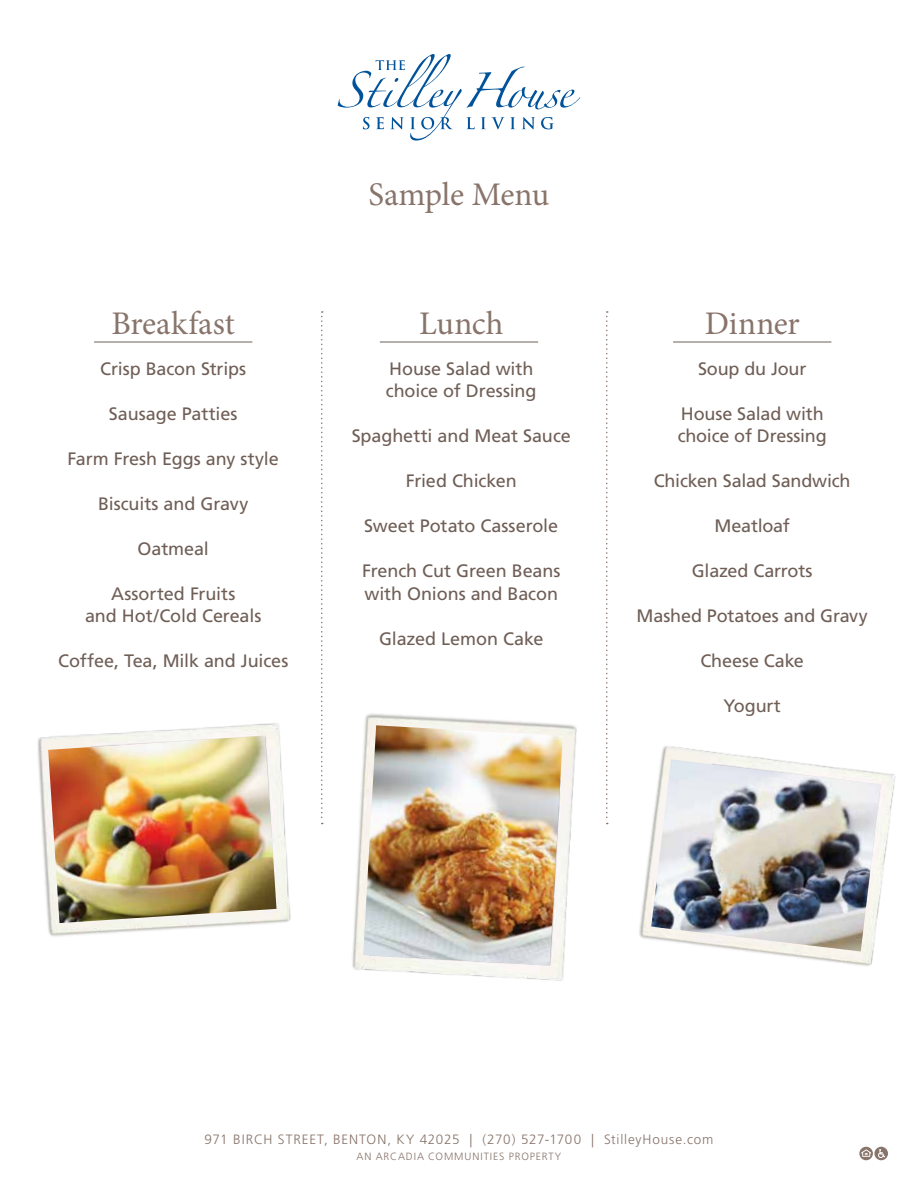
<style>
.page{position:relative;width:918px;height:1188px;background:#fff}
.page>*{position:absolute;margin:0;border:0;box-sizing:border-box;transform-origin:0 0}
.t1{font:33px "Minion Pro";letter-spacing:-.005em;color:#88746a}
.t2{font:18px/22.5px "Frutiger";letter-spacing:-.005em;color:#6f5e56}
.t3{font:300 13.5px "Frutiger";letter-spacing:.06em;color:#88746a}
.t4{font:300 10.5px "Frutiger";letter-spacing:.085em;color:#88746a}
</style>
<div class="page">
<svg style="left:321px;top:311px;width:2px;height:513px"></svg>
<svg style="left:606px;top:311px;width:2px;height:513px"></svg>
<hr style="left:94px;top:342px;width:158px;height:1px;background:#6f5e56">
<hr style="left:380px;top:342px;width:158px;height:1px;background:#6f5e56">
<hr style="left:673px;top:342px;width:158px;height:1px;background:#6f5e56">
<img style="left:37px;top:723px;width:254px;height:214px">
<img style="left:48px;top:736px;width:229px;height:187px">
<img style="left:352px;top:713px;width:225px;height:268px">
<img style="left:363px;top:725px;width:200px;height:241px">
<img style="left:639px;top:746px;width:257px;height:220px">
<img style="left:651px;top:759px;width:230px;height:192px">
<svg style="left:859px;top:1147px;width:29px;height:13px"></svg>
<svg style="left:338px;top:54px;width:242px;height:87px"></svg>
<h1 class="t1" style="left:111px;top:302px;width:125px">Breakfast</h1>
<p class="t2" style="left:100px;top:358px;width:148px">Crisp Bacon Strips</p>
<p class="t2" style="left:109px;top:403px;width:130px">Sausage Patties</p>
<p class="t2" style="left:68px;top:448px;width:213px">Farm Fresh Eggs any style</p>
<p class="t2" style="left:98px;top:493px;width:152px">Biscuits and Gravy</p>
<p class="t2" style="left:138px;top:538px;width:73px">Oatmeal</p>
<p class="t2" style="left:85px;top:583px;width:178px;text-align:center">Assorted Fruits<br>and Hot/Cold Cereals</p>
<p class="t2" style="left:58px;top:650px;width:232px">Coffee, Tea, Milk and Juices</p>
<h1 class="t1" style="left:369px;top:173px;width:182px">Sample Menu</h1>
<h1 class="t1" style="left:419px;top:302px;width:86px">Lunch</h1>
<p class="t2" style="left:386px;top:358px;width:152px">House Salad with choice of Dressing</p>
<p class="t2" style="left:352px;top:425px;width:221px">Spaghetti and Meat Sauce</p>
<p class="t2" style="left:406px;top:470px;width:112px">Fried Chicken</p>
<p class="t2" style="left:364px;top:515px;width:195px">Sweet Potato Casserole</p>
<p class="t2" style="left:362px;top:560px;width:200px">French Cut Green Beans with Onions and Bacon</p>
<p class="t2" style="left:379px;top:628px;width:166px">Glazed Lemon Cake</p>
<h1 class="t1" style="left:705px;top:302px;width:97px">Dinner</h1>
<p class="t2" style="left:698px;top:358px;width:110px">Soup du Jour</p>
<p class="t2" style="left:678px;top:403px;width:151px">House Salad with choice of Dressing</p>
<p class="t2" style="left:654px;top:470px;width:198px">Chicken Salad Sandwich</p>
<p class="t2" style="left:715px;top:515px;width:77px">Meatloaf</p>
<p class="t2" style="left:692px;top:560px;width:122px">Glazed Carrots</p>
<p class="t2" style="left:637px;top:605px;width:233px">Mashed Potatoes and Gravy</p>
<p class="t2" style="left:701px;top:650px;width:105px">Cheese Cake</p>
<p class="t2" style="left:724px;top:695px;width:59px">Yogurt</p>
<p class="t3" style="left:204px;top:1131px;width:511px">971 BIRCH STREET, BENTON, KY 42025 | (270) 527-1700 | StilleyHouse.com</p>
<p class="t4" style="left:357px;top:1151px;width:206px">AN ARCADIA COMMUNITIES PROPERTY</p>
</div>
